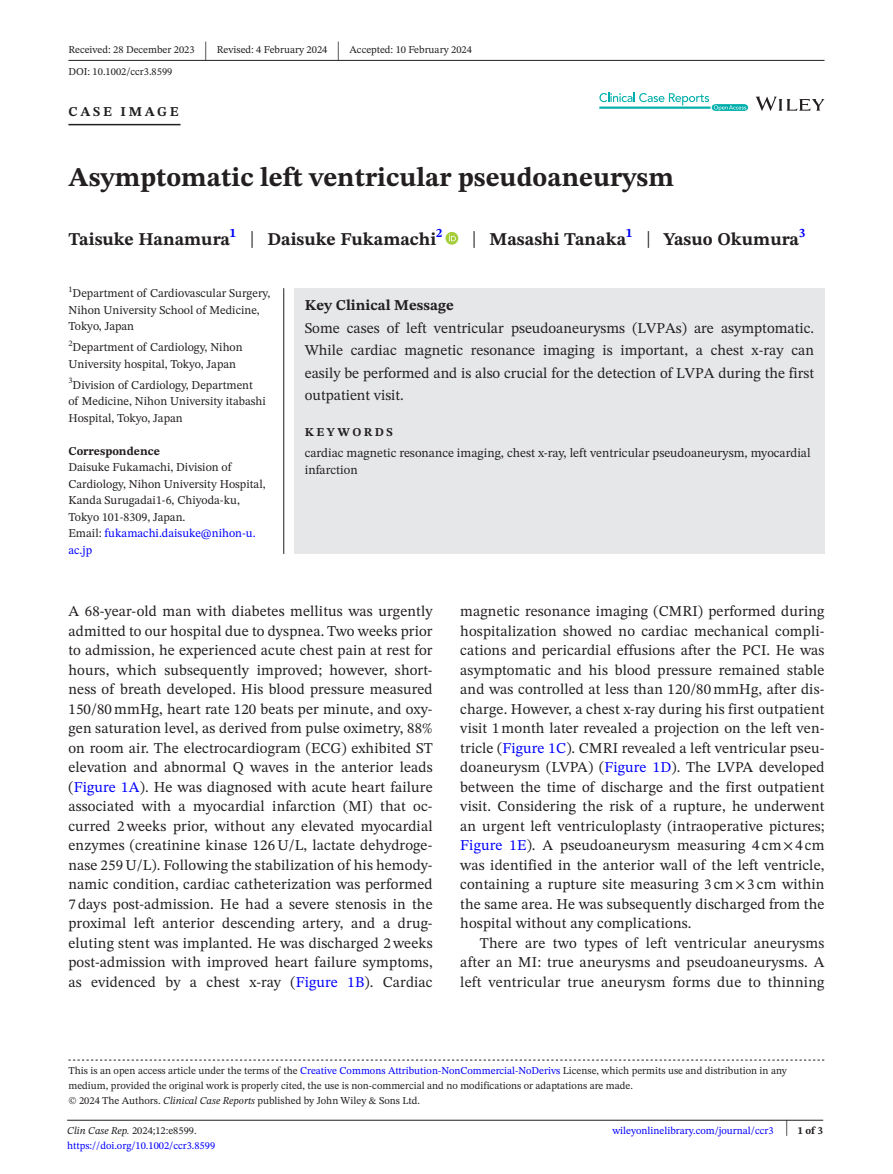
<style>
.page{position:relative;width:893px;height:1174px;background:#fff}
.page>*{position:absolute;margin:0;border:0;box-sizing:border-box;transform-origin:0 0}
.t1{font:700 27px "STIX Two Text";color:#231f20}
.t2{font:25.65px "STIX Two Text";color:#231f20;scale:.49 1}
.t3{font:700 18px "STIX Two Text";color:#231f20}
.t4{font:15px/19.5px "STIX Two Text";letter-spacing:.01em;color:#231f20;text-align:justify}
.t5{font:700 15px "STIX Two Text";color:#231f20}
.t6{font:700 13.5px "STIX Two Text";letter-spacing:.2em;color:#231f20}
.t7{font:12.75px/17.2px "STIX Two Text";color:#231f20}
.t8{font:12px/16.5px "STIX Two Text";color:#231f20}
.t9{font:700 12px "STIX Two Text";color:#231f20}
.t10{font:700 12px "STIX Two Text";letter-spacing:.2em;color:#231f20}
.t11{font:10.5px/15px "STIX Two Text";color:#231f20}
.t12{font:10.5px "STIX Two Text";color:#00f}
.t13{font:700 10.5px "STIX Two Text";color:#231f20}
.s1{font-weight:400;font-size:23.4px}
.s2{color:#00f}
.s3{font-family:"STIX"}
.s4{font-style:italic}
.s5{font-weight:400;font-size:22.2px}
</style>
<div class="page">
<hr style="left:67px;top:1119px;width:756px;height:1px;background:#231f20">
<svg style="left:756px;top:97px;width:68px;height:14px"></svg>
<svg style="left:599px;top:93px;width:149px;height:18px"></svg>
<hr style="left:68px;top:60px;width:756px;height:1px;background:#231f20">
<hr style="left:68px;top:124px;width:113px;height:1px;background:#231f20">
<svg style="left:446px;top:232px;width:12px;height:13px"></svg>
<svg style="left:449px;top:234px;width:7px;height:7px"></svg>
<svg style="left:68px;top:1059px;width:756px;height:1px"></svg>
<hr style="left:283px;top:288px;width:1px;height:266px;background:#231f20">
<div style="left:294px;top:288px;width:530px;height:197px;background:#e6e7e9"></div>
<div style="left:294px;top:484px;width:530px;height:70px;background:#e6e7e9"></div>
<p class="t11" style="left:68px;top:42px;width:128px">Received: 28 December 2023</p>
<h2 class="t2" style="left:204px;top:32px;width:8px">|</h2>
<p class="t11" style="left:217px;top:42px;width:112px">Revised: 4 February 2024</p>
<h2 class="t2" style="left:337px;top:32px;width:8px">|</h2>
<p class="t11" style="left:350px;top:42px;width:124px">Accepted: 10 February 2024</p>
<p class="t11" style="left:68px;top:64px;width:105px">DOI: 10.1002/ccr3.8599</p>
<p class="t6" style="left:68px;top:101px;width:112px">CASE IMAGE</p>
<h1 class="t1" style="left:68px;top:158px;width:607px">Asymptomatic left ventricular pseudoaneurysm</h1>
<p class="t3" style="left:68px;top:226px;width:376px">Taisuke Hanamura<sup>1</sup> <span class="s1">|</span> Daisuke Fukamachi<sup>2</sup></p>
<p class="t3" style="left:472px;top:226px;width:335px"><span class="s1">|</span> Masashi Tanaka<sup>1</sup> <span class="s1">|</span> Yasuo Okumura<sup>3</sup></p>
<p class="t8" style="left:68px;top:285px;width:203px"><sup>1</sup>Department of Cardiovascular Surgery,<br>Nihon University School of Medicine,<br>Tokyo, Japan</p>
<p class="t8" style="left:68px;top:339px;width:176px"><sup>2</sup>Department of Cardiology, Nihon<br>University hospital, Tokyo, Japan</p>
<p class="t8" style="left:68px;top:376px;width:199px"><sup>3</sup>Division of Cardiology, Department<br>of Medicine, Nihon University itabashi<br>Hospital, Tokyo, Japan</p>
<p class="t9" style="left:68px;top:442px;width:93px">Correspondence</p>
<p class="t8" style="left:68px;top:459px;width:199px">Daisuke Fukamachi, Division of<br>Cardiology, Nihon University Hospital,<br>Kanda Surugadai1-6, Chiyoda-ku,<br>Tokyo 101-8309, Japan.<br>Email: <span class="s2">fukamachi.daisuke@nihon-u. ac.jp</span></p>
<p class="t5" style="left:305px;top:294px;width:150px">Key Clinical Message</p>
<p class="t4" style="left:305px;top:316px;width:511px;line-height:22.5px">Some cases of left ventricular pseudoaneurysms (LVPAs) are asymptomatic.<br>While cardiac magnetic resonance imaging is important, a chest x-ray can easily be performed and is also crucial for the detection of LVPA during the first outpatient visit.</p>
<p class="t10" style="left:305px;top:423px;width:90px">KEYWORDS</p>
<p class="t7" style="left:305px;top:444px;width:507px">cardiac magnetic resonance imaging, chest x-ray, left ventricular pseudoaneurysm, myocardial infarction</p>
<p class="t4" style="left:68px;top:601px;width:366px">A 68-year-old man with diabetes mellitus was urgently admitted to our hospital due to dyspnea. Two weeks prior to admission, he experienced acute chest pain at rest for hours, which subsequently improved; however, short&shy;ness of breath developed. His blood pressure measured 150/80 mmHg, heart rate 120 beats per minute, and oxy&shy;gen saturation level, as derived from pulse oximetry, 88% on room air. The electrocardiogram (ECG) exhibited ST elevation and abnormal Q waves in the anterior leads (<span class="s2">Figure 1A</span>). He was diagnosed with acute heart failure associated with a myocardial infarction (MI) that oc&shy;curred 2weeks prior, without any elevated myocardial enzymes (creatinine kinase 126U/L, lactate dehydroge&shy;nase 259U/L). Following the stabilization of his hemody&shy;namic condition, cardiac catheterization was performed 7 days post-admission. He had a severe stenosis in the proximal left anterior descending artery, and a drug&shy;eluting stent was implanted. He was discharged 2weeks post-admission with improved heart failure symptoms, as evidenced by a chest x-ray (<span class="s2">Figure 1B</span>). Cardiac</p>
<p class="t4" style="left:460px;top:601px;width:366px">magnetic resonance imaging (CMRI) performed during hospitalization showed no cardiac mechanical compli&shy;cations and pericardial effusions after the PCI. He was asymptomatic and his blood pressure remained stable and was controlled at less than 120/80 mmHg, after dis&shy;charge. However, a chest x-ray during his first outpatient visit 1 month later revealed a projection on the left ven&shy;tricle (<span class="s2">Figure 1C</span>). CMRI revealed a left ventricular pseu&shy;doaneurysm (LVPA) (<span class="s2">Figure 1D</span>). The LVPA developed between the time of discharge and the first outpatient visit. Considering the risk of a rupture, he underwent an urgent left ventriculoplasty (intraoperative pictures; <span class="s2">Figure 1E</span>). A pseudoaneurysm measuring 4 cm <span class="s3">×</span>4 cm was identified in the anterior wall of the left ventricle, containing a rupture site measuring 3 cm <span class="s3">×</span>3 cm within the same area. He was subsequently discharged from the hospital without any complications.</p>
<p class="t4" style="left:460px;top:933px;width:366px;text-indent:19px">There are two types of left ventricular aneurysms after an MI: true aneurysms and pseudoaneurysms. A left ventricular true aneurysm forms due to thinning</p>
<p class="t11" style="left:68px;top:1063px;width:720px">This is an open access article under the terms of the <span class="s2">Creative Commons Attribution-NonCommercial-NoDerivs</span> License, which permits use and distribution in any medium, provided the original work is properly cited, the use is non-commercial and no modifications or adaptations are made.<br>© 2024 The Authors. <span class="s4">Clinical Case Reports</span> published by John Wiley &amp; Sons Ltd.</p>
<p class="t11" style="left:67px;top:1123px;width:131px"><span class="s4">Clin Case Rep.</span> 2024;12:e8599.</p>
<p class="t13" style="left:785px;top:1123px;width:39px"><span class="s5">|</span> 1 of 3</p>
<p class="t12" style="left:67px;top:1138px;width:150px">https://doi.org/10.1002/ccr3.8599</p>
<p class="t12" style="left:612px;top:1123px;width:163px">wileyonlinelibrary.com/journal/ccr3</p>
</div>
